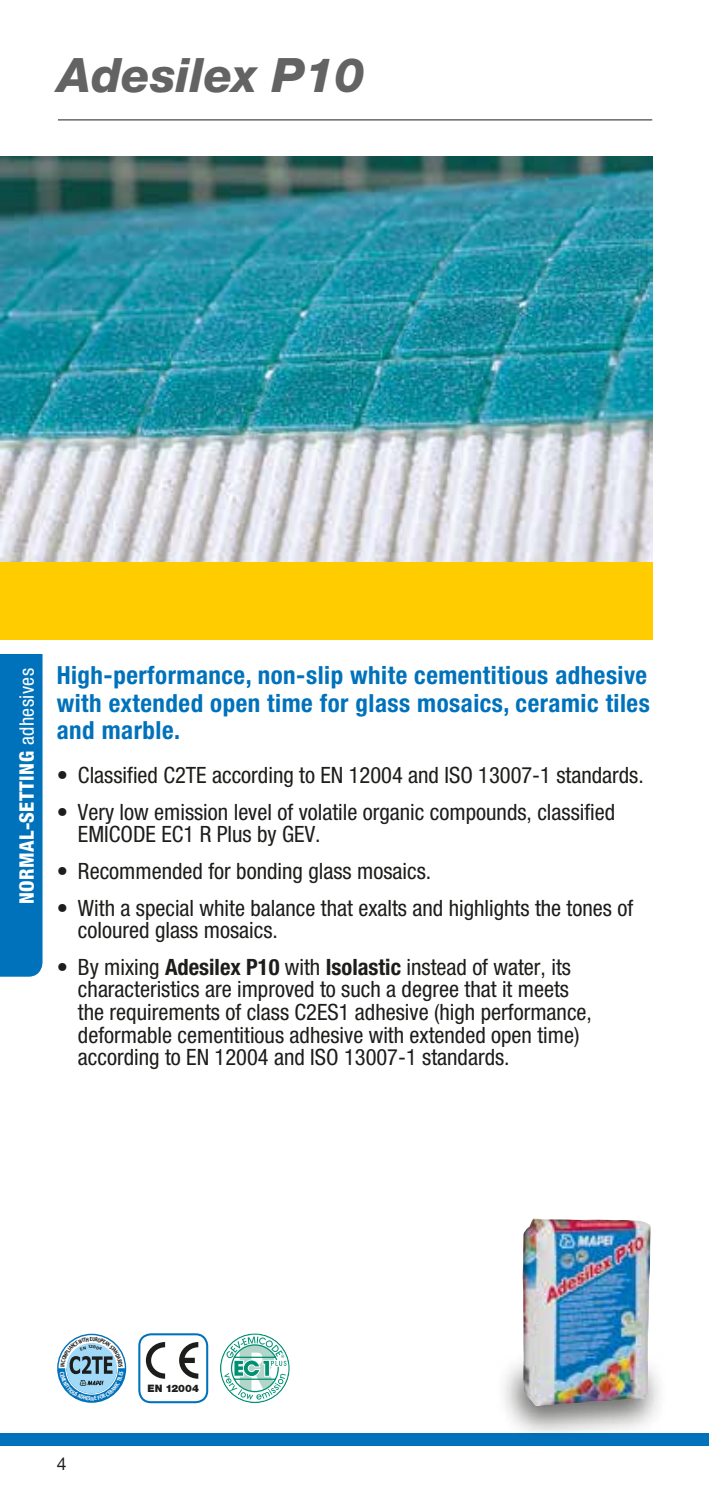
<style>
.page{position:relative;width:709px;height:1489px;background:#fff}
.page>*{position:absolute;margin:0;border:0;box-sizing:border-box;transform-origin:0 0}
.t1{font:italic 800 47.5px "Helvetica Neue LTW1 G";color:#646363}
.t2{font:700 condensed 25px/27.5px "Helvetica Neue LTW1 G";letter-spacing:.02em;color:#0072bb;text-align:justify}
.t3{font:condensed 22.5px/22.5px "Helvetica Neue LTW1 G";color:#1d1d1b}
.t4{font:800 condensed 20px "Helvetica Neue LTW1 G";letter-spacing:.02em;color:#fff}
.t5{font:17.5px "Helvetica Neue LTW1 G";color:#1d1d1b}
.t6{font:900 10.25px "Helvetica Neue LTW1 G";color:#1d1d1b}
.s1{font-weight:400}
.s2{font-weight:700}
</style>
<div class="page">
<div style="left:0;top:654px;width:43px;height:322px;background:#0072bb"></div>
<div style="left:0;top:1433px;width:709px;height:13px;background:#0072bb"></div>
<img style="left:0;top:157px;width:652px;height:405px">
<hr style="left:58px;top:119px;width:594px;height:1px;background:#1d1d1b">
<div style="left:0;top:562px;width:652px;height:78px;background:#fc0"></div>
<div style="left:496px;top:1351px;width:172px;height:91px;background:#1d1d1b;opacity:.65"></div>
<img style="left:522px;top:1218px;width:129px;height:187px">
<div style="left:138px;top:1333px;width:70px;height:69px;border:2px solid #0072bb;border-radius:12px"></div>
<svg style="left:146px;top:1342px;width:19px;height:36px"></svg>
<svg style="left:179px;top:1342px;width:19px;height:36px"></svg>
<svg style="left:220px;top:1333px;width:70px;height:69px"></svg>
<svg style="left:59px;top:1334px;width:66px;height:66px"></svg>
<h1 class="t1" style="left:58px;top:47px;width:308px">Adesilex P10</h1>
<p class="t4" style="left:14px;top:904px;width:237px;rotate:-90deg">NORMAL-SETTING <span class="s1">adhesives</span></p>
<p class="t2" style="left:57px;top:661px;width:594px">High-performance, non-slip white cementitious adhesive with extended open time for glass mosaics, ceramic tiles and marble.</p>
<p class="t3" style="left:57px;top:764px;width:588px">• Classified C2TE according to EN 12004 and ISO 13007-1 standards.</p>
<p class="t3" style="left:78px;top:800px;width:539px;text-indent:-21px">• Very low emission level of volatile organic compounds, classified<br>EMICODE EC1 R Plus by GEV.</p>
<p class="t3" style="left:57px;top:860px;width:376px">• Recommended for bonding glass mosaics.</p>
<p class="t3" style="left:78px;top:896px;width:557px;text-indent:-21px">• With a special white balance that exalts and highlights the tones of coloured glass mosaics.</p>
<p class="t3" style="left:78px;top:955px;width:515px;text-indent:-21px">• By mixing <span class="s2">Adesilex P10</span> with <span class="s2">Isolastic</span> instead of water, its characteristics are improved to such a degree that it meets the requirements of class C2ES1 adhesive (high performance, deformable cementitious adhesive with extended open time) according to EN 12004 and ISO 13007-1 standards.</p>
<p class="t5" style="left:57px;top:1452px;width:11px">4</p>
<p class="t6" style="left:148px;top:1381px;width:53px">EN 12004</p>
</div>
